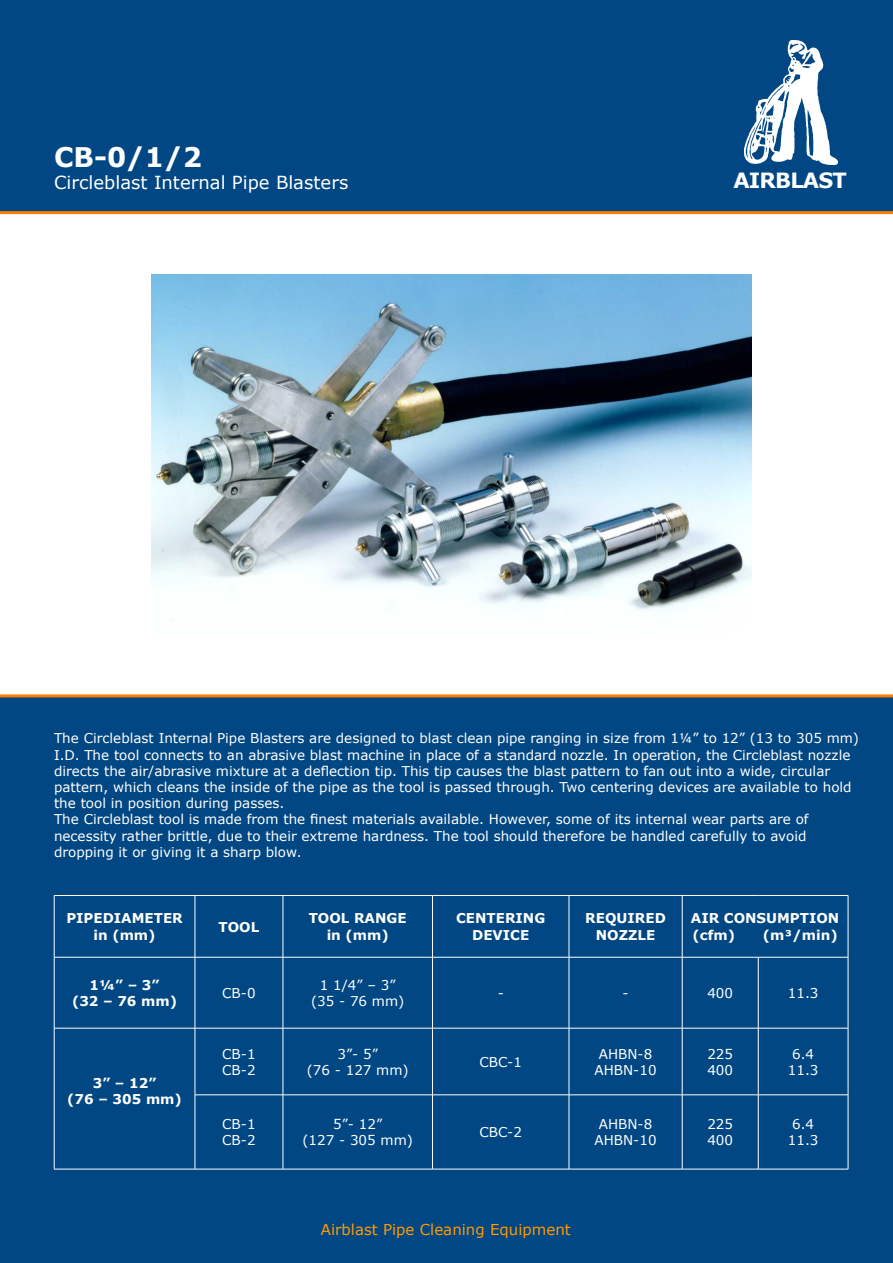
<style>
.page{position:relative;width:893px;height:1263px;background:#fff}
.page>*{position:absolute;margin:0;border:0;box-sizing:border-box;transform-origin:0 0}
.t1{font:700 27px "Verdana";color:#fff}
.t2{font:700 21px "Verdana";letter-spacing:-.04em;color:#fff}
.t3{font:18px "Verdana";color:#fff}
.t4{font:15px "Verdana";color:#ff9a01}
.t5{font:13.5px/16.2px "Verdana";color:#fff}
.t6{font:700 13.5px/16.2px "Verdana";color:#fff;text-align:center}
</style>
<div class="page">
<div style="left:0;top:0;width:893px;height:211px;background:#004783"></div>
<div style="left:0;top:696px;width:893px;height:567px;background:#004783"></div>
<hr style="left:54px;top:895px;width:141px;height:1px;background:#feffff">
<hr style="left:54px;top:896px;width:1px;height:61px;background:#feffff">
<hr style="left:195px;top:895px;width:88px;height:1px;background:#feffff">
<hr style="left:195px;top:896px;width:1px;height:61px;background:#feffff">
<hr style="left:283px;top:895px;width:149px;height:1px;background:#feffff">
<hr style="left:283px;top:896px;width:1px;height:61px;background:#feffff">
<hr style="left:432px;top:895px;width:137px;height:1px;background:#feffff">
<hr style="left:432px;top:896px;width:1px;height:61px;background:#feffff">
<hr style="left:569px;top:895px;width:113px;height:1px;background:#feffff">
<hr style="left:569px;top:896px;width:1px;height:61px;background:#feffff">
<hr style="left:682px;top:895px;width:76px;height:1px;background:#feffff">
<hr style="left:682px;top:896px;width:1px;height:61px;background:#feffff">
<hr style="left:758px;top:895px;width:90px;height:1px;background:#feffff">
<hr style="left:848px;top:896px;width:1px;height:61px;background:#feffff">
<hr style="left:54px;top:957px;width:141px;height:1px;background:#feffff">
<hr style="left:54px;top:957px;width:1px;height:71px;background:#feffff">
<hr style="left:195px;top:957px;width:88px;height:1px;background:#feffff">
<hr style="left:195px;top:957px;width:1px;height:71px;background:#feffff">
<hr style="left:283px;top:957px;width:149px;height:1px;background:#feffff">
<hr style="left:283px;top:957px;width:1px;height:71px;background:#feffff">
<hr style="left:432px;top:957px;width:137px;height:1px;background:#feffff">
<hr style="left:432px;top:957px;width:1px;height:71px;background:#feffff">
<hr style="left:569px;top:957px;width:113px;height:1px;background:#feffff">
<hr style="left:569px;top:957px;width:1px;height:71px;background:#feffff">
<hr style="left:682px;top:957px;width:76px;height:1px;background:#feffff">
<hr style="left:682px;top:957px;width:1px;height:71px;background:#feffff">
<hr style="left:758px;top:957px;width:90px;height:1px;background:#feffff">
<hr style="left:758px;top:957px;width:1px;height:71px;background:#feffff">
<hr style="left:848px;top:957px;width:1px;height:71px;background:#feffff">
<hr style="left:54px;top:1028px;width:141px;height:1px;background:#feffff">
<hr style="left:54px;top:1028px;width:1px;height:67px;background:#feffff">
<hr style="left:54px;top:1095px;width:1px;height:74px;background:#feffff">
<hr style="left:54px;top:1169px;width:141px;height:1px;background:#feffff">
<hr style="left:195px;top:1028px;width:88px;height:1px;background:#feffff">
<hr style="left:195px;top:1028px;width:1px;height:67px;background:#feffff">
<hr style="left:283px;top:1028px;width:149px;height:1px;background:#feffff">
<hr style="left:283px;top:1028px;width:1px;height:67px;background:#feffff">
<hr style="left:432px;top:1028px;width:137px;height:1px;background:#feffff">
<hr style="left:432px;top:1028px;width:1px;height:67px;background:#feffff">
<hr style="left:569px;top:1028px;width:113px;height:1px;background:#feffff">
<hr style="left:569px;top:1028px;width:1px;height:67px;background:#feffff">
<hr style="left:682px;top:1028px;width:76px;height:1px;background:#feffff">
<hr style="left:682px;top:1028px;width:1px;height:67px;background:#feffff">
<hr style="left:758px;top:1028px;width:90px;height:1px;background:#feffff">
<hr style="left:758px;top:1028px;width:1px;height:67px;background:#feffff">
<hr style="left:848px;top:1028px;width:1px;height:67px;background:#feffff">
<hr style="left:195px;top:1094px;width:88px;height:1px;background:#feffff">
<hr style="left:195px;top:1095px;width:1px;height:74px;background:#feffff">
<hr style="left:283px;top:1094px;width:149px;height:1px;background:#feffff">
<hr style="left:283px;top:1095px;width:1px;height:74px;background:#feffff">
<hr style="left:432px;top:1094px;width:137px;height:1px;background:#feffff">
<hr style="left:432px;top:1095px;width:1px;height:74px;background:#feffff">
<hr style="left:569px;top:1094px;width:113px;height:1px;background:#feffff">
<hr style="left:569px;top:1095px;width:1px;height:74px;background:#feffff">
<hr style="left:682px;top:1094px;width:76px;height:1px;background:#feffff">
<hr style="left:682px;top:1095px;width:1px;height:74px;background:#feffff">
<hr style="left:758px;top:1094px;width:90px;height:1px;background:#feffff">
<hr style="left:758px;top:1095px;width:1px;height:74px;background:#feffff">
<hr style="left:848px;top:1095px;width:1px;height:74px;background:#feffff">
<hr style="left:195px;top:1169px;width:88px;height:1px;background:#feffff">
<hr style="left:283px;top:1169px;width:149px;height:1px;background:#feffff">
<hr style="left:432px;top:1169px;width:137px;height:1px;background:#feffff">
<hr style="left:569px;top:1169px;width:113px;height:1px;background:#feffff">
<hr style="left:682px;top:1169px;width:76px;height:1px;background:#feffff">
<hr style="left:758px;top:1169px;width:90px;height:1px;background:#feffff">
<img style="left:744px;top:40px;width:94px;height:124px">
<svg style="left:0;top:211px;width:893px;height:486px"></svg>
<img style="left:152px;top:275px;width:599px;height:362px">
<p class="t1" style="left:54px;top:138px;width:149px">CB-0/1/2</p>
<p class="t3" style="left:54px;top:170px;width:296px">Circleblast Internal Pipe Blasters</p>
<p class="t2" style="left:733px;top:166px;width:115px">AIRBLAST</p>
<p class="t5" style="left:54px;top:730px;width:807px">The Circleblast Internal Pipe Blasters are designed to blast clean pipe ranging in size from 1¼” to 12” (13 to 305 mm)</p>
<p class="t5" style="left:54px;top:746px;width:798px">I.D. The tool connects to an abrasive blast machine in place of a standard nozzle. In operation, the Circleblast nozzle directs the air/abrasive mixture at a deflection tip. This tip causes the blast pattern to fan out into a wide, circular</p>
<p class="t5" style="left:54px;top:779px;width:799px">pattern, which cleans the inside of the pipe as the tool is passed through. Two centering devices are available to hold</p>
<p class="t5" style="left:54px;top:795px;width:232px">the tool in position during passes.</p>
<p class="t5" style="left:54px;top:811px;width:756px">The Circleblast tool is made from the finest materials available. However, some of its internal wear parts are of</p>
<p class="t5" style="left:54px;top:827px;width:754px">necessity rather brittle, due to their extreme hardness. The tool should therefore be handled carefully to avoid</p>
<p class="t5" style="left:54px;top:844px;width:249px">dropping it or giving it a sharp blow.</p>
<p class="t6" style="left:66px;top:910px;width:118px">PIPEDIAMETER</p>
<p class="t6" style="left:94px;top:926px;width:64px">in (mm)</p>
<p class="t6" style="left:90px;top:976px;width:71px">1¼” – 3”</p>
<p class="t6" style="left:72px;top:993px;width:107px">(32 – 76 mm)</p>
<p class="t6" style="left:93px;top:1074px;width:65px">3” – 12”</p>
<p class="t6" style="left:67px;top:1090px;width:116px">(76 – 305 mm)</p>
<p class="t6" style="left:219px;top:918px;width:42px">TOOL</p>
<p class="t5" style="left:222px;top:985px;width:35px">CB-0</p>
<p class="t6" style="left:309px;top:910px;width:100px">TOOL RANGE</p>
<p class="t6" style="left:327px;top:926px;width:64px">in (mm)</p>
<p class="t5" style="left:320px;top:976px;width:77px">1 1/4” – 3”</p>
<p class="t5" style="left:311px;top:993px;width:95px">(35 - 76 mm)</p>
<p class="t5" style="left:222px;top:1045px;width:35px">CB-1<br>CB-2</p>
<p class="t5" style="left:337px;top:1045px;width:42px">3”- 5”</p>
<p class="t5" style="left:307px;top:1061px;width:103px">(76 - 127 mm)</p>
<p class="t5" style="left:222px;top:1116px;width:35px">CB-1<br>CB-2</p>
<p class="t5" style="left:333px;top:1116px;width:51px">5”- 12”</p>
<p class="t5" style="left:302px;top:1132px;width:112px">(127 - 305 mm)</p>
<p class="t6" style="left:456px;top:910px;width:91px">CENTERING</p>
<p class="t6" style="left:472px;top:926px;width:59px">DEVICE</p>
<p class="t6" style="left:585px;top:910px;width:82px">REQUIRED<br>NOZZLE</p>
<p class="t6" style="left:691px;top:910px;width:150px">AIR CONSUMPTION</p>
<p class="t6" style="left:693px;top:926px;width:44px">(cfm)</p>
<p class="t6" style="left:763px;top:926px;width:76px">(m³/min)</p>
<p class="t5" style="left:498px;top:985px;width:8px">-</p>
<p class="t5" style="left:622px;top:985px;width:8px">-</p>
<p class="t5" style="left:707px;top:985px;width:27px">400</p>
<p class="t5" style="left:788px;top:985px;width:32px">11.3</p>
<p class="t5" style="left:479px;top:1053px;width:44px">CBC-1</p>
<p class="t5" style="left:479px;top:1124px;width:44px">CBC-2</p>
<p class="t5" style="left:599px;top:1045px;width:55px">AHBN-8</p>
<p class="t5" style="left:595px;top:1061px;width:64px">AHBN-10</p>
<p class="t5" style="left:599px;top:1116px;width:55px">AHBN-8</p>
<p class="t5" style="left:595px;top:1132px;width:64px">AHBN-10</p>
<p class="t5" style="left:707px;top:1045px;width:27px">225</p>
<p class="t5" style="left:707px;top:1061px;width:27px">400</p>
<p class="t5" style="left:707px;top:1116px;width:27px">225</p>
<p class="t5" style="left:707px;top:1132px;width:27px">400</p>
<p class="t5" style="left:792px;top:1045px;width:24px">6.4</p>
<p class="t5" style="left:788px;top:1061px;width:32px">11.3</p>
<p class="t5" style="left:792px;top:1116px;width:24px">6.4</p>
<p class="t5" style="left:788px;top:1132px;width:32px">11.3</p>
<p class="t4" style="left:321px;top:1219px;width:251px">Airblast Pipe Cleaning Equipment</p>
</div>
